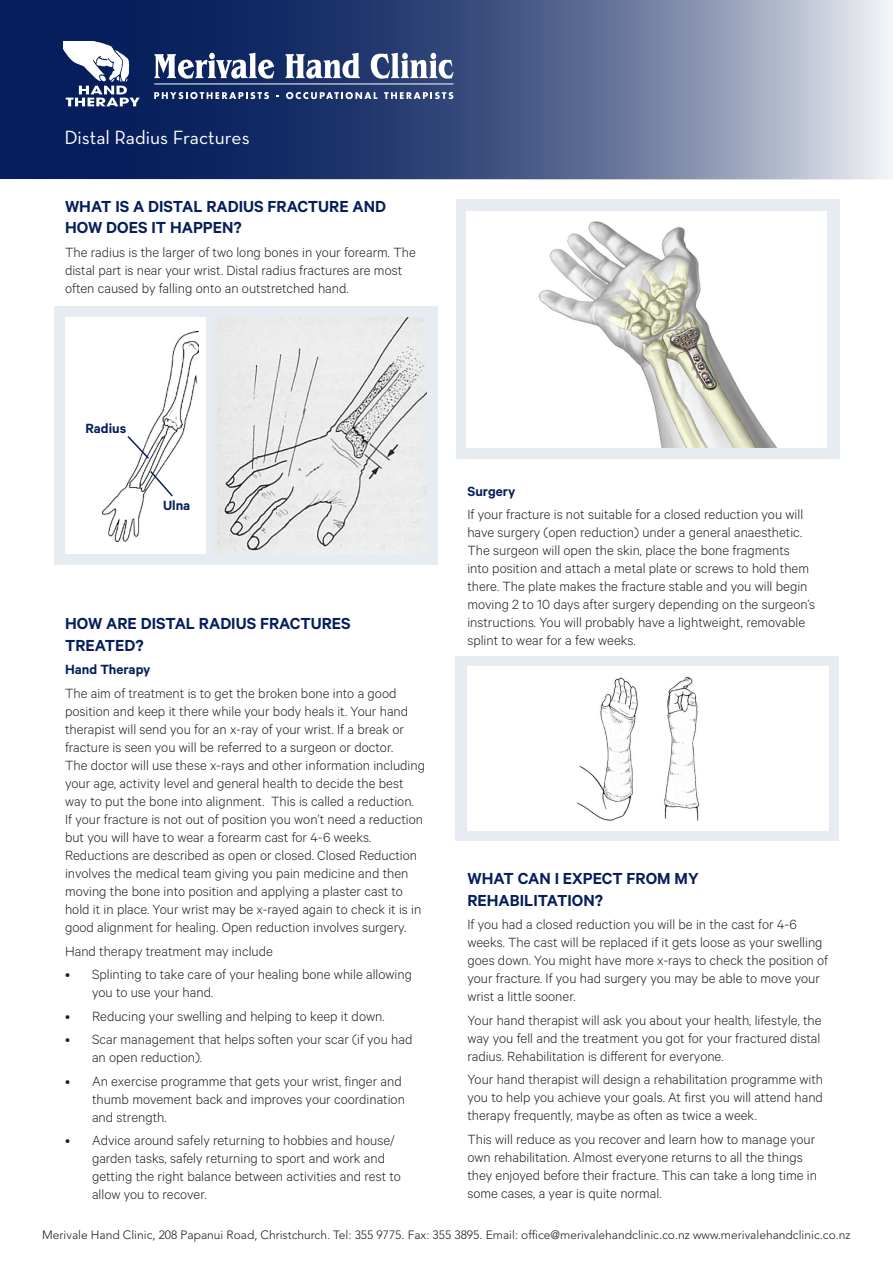
<style>
.page{position:relative;width:893px;height:1263px;background:#fff}
.page>*{position:absolute;margin:0;border:0;box-sizing:border-box;transform-origin:0 0}
.t1{font:19.5px "Neutra Text";color:#fff}
.t2{font:600 18px/21.6px "Calibre";color:#061f5c}
.t3{font:300 15px/18px "Calibre";color:#231f20}
.t4{font:600 15px "Calibre";color:#061f5c}
.t5{font:300 12px "Avenir";color:#231f20}
</style>
<div class="page">
<svg style="left:0;top:0;width:889px;height:180px;background:#51628c"></svg>
<hr style="left:154px;top:84px;width:299px;height:1px;background:#fff">
<svg style="left:64px;top:41px;width:76px;height:65px"></svg>
<svg style="left:154px;top:92px;width:115px;height:7px"></svg>
<svg style="left:286px;top:92px;width:91px;height:7px"></svg>
<svg style="left:384px;top:92px;width:69px;height:7px"></svg>
<svg style="left:154px;top:53px;width:120px;height:26px"></svg>
<svg style="left:285px;top:53px;width:75px;height:26px"></svg>
<svg style="left:371px;top:53px;width:83px;height:26px"></svg>
<div style="left:54px;top:306px;width:383px;height:259px;background:#e6ecf1"></div>
<div style="left:456px;top:200px;width:383px;height:259px;background:#e6ecf1"></div>
<div style="left:455px;top:657px;width:384px;height:184px;background:#e6ecf1"></div>
<div style="left:65px;top:318px;width:141px;height:236px;background:#fff"></div>
<img style="left:102px;top:332px;width:97px;height:209px">
<div style="left:467px;top:667px;width:362px;height:164px;background:#fff"></div>
<img style="left:576px;top:676px;width:124px;height:145px">
<div style="left:466px;top:212px;width:361px;height:236px;background:#fff"></div>
<img style="left:538px;top:221px;width:239px;height:227px">
<img style="left:217px;top:318px;width:210px;height:236px">
<svg style="left:126px;top:434px;width:25px;height:26px"></svg>
<svg style="left:149px;top:469px;width:25px;height:29px"></svg>
<p class="t1" style="left:64px;top:125px;width:187px">Distal Radius Fractures</p>
<p class="t2" style="left:65px;top:195px;width:323px">WHAT IS A DISTAL RADIUS FRACTURE AND<br>HOW DOES IT HAPPEN?</p>
<p class="t3" style="left:65px;top:242px;width:352px">The radius is the larger of two long bones in your forearm. The distal part is near your wrist. Distal radius fractures are most often caused by falling onto an outstretched hand.</p>
<p class="t4" style="left:85px;top:419px;width:42px">Radius</p>
<p class="t4" style="left:163px;top:497px;width:29px">Ulna</p>
<p class="t2" style="left:65px;top:612px;width:287px">HOW ARE DISTAL RADIUS FRACTURES<br>TREATED?</p>
<p class="t4" style="left:65px;top:661px;width:87px">Hand Therapy</p>
<p class="t3" style="left:65px;top:684px;width:362px">The aim of treatment is to get the broken bone into a good position and keep it there while your body heals it. Your hand therapist will send you for an x-ray of your wrist. If a break or fracture is seen you will be referred to a surgeon or doctor.<br>The doctor will use these x-rays and other information including your age, activity level and general health to decide the best way to put the bone into alignment. This is called a reduction.<br>If your fracture is not out of position you won’t need a reduction but you will have to wear a forearm cast for 4-6 weeks.<br>Reductions are described as open or closed. Closed Reduction involves the medical team giving you pain medicine and then moving the bone into position and applying a plaster cast to hold it in place. Your wrist may be x-rayed again to check it is in good alignment for healing. Open reduction involves surgery.</p>
<p class="t3" style="left:65px;top:941px;width:209px">Hand therapy treatment may include</p>
<p class="t3" style="left:92px;top:965px;width:322px;text-indent:-27px">• Splinting to take care of your healing bone while allowing you to use your hand.</p>
<p class="t3" style="left:65px;top:1006px;width:321px">• Reducing your swelling and helping to keep it down.</p>
<p class="t3" style="left:92px;top:1030px;width:322px;text-indent:-27px">• Scar management that helps soften your scar (if you had an open reduction).</p>
<p class="t3" style="left:92px;top:1071px;width:314px;text-indent:-27px">• An exercise programme that gets your wrist, finger and thumb movement back and improves your coordination and strength.</p>
<p class="t3" style="left:92px;top:1131px;width:310px;text-indent:-27px">• Advice around safely returning to hobbies and house/ garden tasks, safely returning to sport and work and getting the right balance between activities and rest to allow you to recover.</p>
<p class="t4" style="left:467px;top:482px;width:49px">Surgery</p>
<p class="t3" style="left:467px;top:505px;width:349px">If your fracture is not suitable for a closed reduction you will have surgery (open reduction) under a general anaesthetic.<br>The surgeon will open the skin, place the bone fragments<br>into position and attach a metal plate or screws to hold them there. The plate makes the fracture stable and you will begin moving 2 to 10 days after surgery depending on the surgeon’s instructions. You will probably have a lightweight, removable splint to wear for a few weeks.</p>
<p class="t2" style="left:467px;top:867px;width:233px">WHAT CAN I EXPECT FROM MY<br>REHABILITATION?</p>
<p class="t3" style="left:467px;top:915px;width:362px">If you had a closed reduction you will be in the cast for 4-6 weeks. The cast will be replaced if it gets loose as your swelling goes down. You might have more x-rays to check the position of your fracture. If you had surgery you may be able to move your wrist a little sooner.</p>
<p class="t3" style="left:467px;top:1010px;width:356px;text-align:justify">Your hand therapist will ask you about your health, lifestyle, the way you fell and the treatment you got for your fractured distal radius. Rehabilitation is different for everyone.</p>
<p class="t3" style="left:467px;top:1070px;width:357px;text-align:justify">Your hand therapist will design a rehabilitation programme with you to help you achieve your goals. At first you will attend hand therapy frequently, maybe as often as twice a week.</p>
<p class="t3" style="left:467px;top:1129px;width:351px">This will reduce as you recover and learn how to manage your own rehabilitation. Almost everyone returns to all the things they enjoyed before their fracture. This can take a long time in some cases, a year is quite normal.</p>
<p class="t5" style="left:42px;top:1227px;width:810px">Merivale Hand Clinic, 208 Papanui Road, Christchurch. Tel: 355 9775. Fax: 355 3895. Email: office@merivalehandclinic.co.nz www.merivalehandclinic.co.nz</p>
</div>
